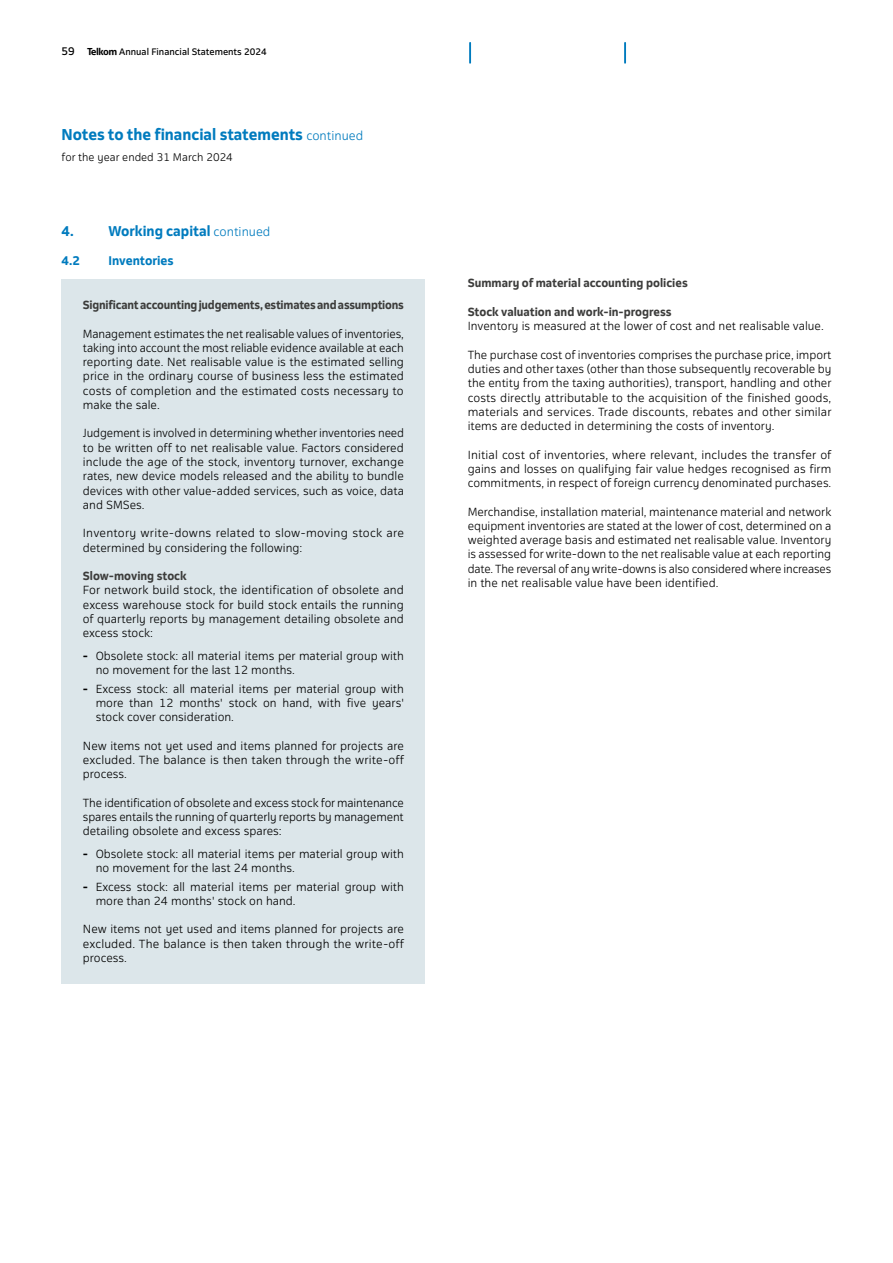
<style>
.page{position:relative;width:893px;height:1263px;background:#fff}
.page>*{position:absolute;margin:0;border:0;box-sizing:border-box;transform-origin:0 0}
.t1{font:700 15px "Telkom 123";color:#007bbe}
._24___Notes_L1_AFS{font:700 13.5px "Telkom 123";color:#007bbe}
._24___Notes_L2_AFS{font:700 12px "Telkom 123";color:#007bbe}
.Body_Copy__23{font:300 11.25px/14.2px "Telkom 123";color:#000;text-align:justify}
.Body_Copy_Bold__23{font:700 11.25px "Telkom 123";letter-spacing:-.01em;color:#3c3c3b}
.t2{font:300 10.5px "Telkom 123";color:#000}
.t3{font:9px "Telkom 123";color:#000}
.s1{font-size:10.5px}
.s2{font-weight:700}
.s3{font-weight:300;font-size:12px}
</style>
<div class="page">
<hr style="left:469px;top:43px;width:2px;height:20px;background:#007bbe">
<hr style="left:624px;top:43px;width:2px;height:20px;background:#007bbe">
<div style="left:62px;top:279px;width:363px;height:704px;background:#dce6ea"></div>
<p class="t3" style="left:62px;top:46px;width:207px"><span class="s1">59</span> <span class="s2">Telkom</span> Annual Financial Statements 2024</p>
<h1 class="t1" style="left:62px;top:124px;width:303px">Notes to the financial statements <span class="s3">continued</span></h1>
<p class="t2" style="left:62px;top:150px;width:173px">for the year ended 31 March 2024</p>
<p class="_24___Notes_L1_AFS" style="left:62px;top:222px;width:14px">4.</p>
<p class="_24___Notes_L1_AFS" style="left:108px;top:222px;width:163px">Working capital <span class="s3">continued</span></p>
<p class="_24___Notes_L2_AFS" style="left:62px;top:252px;width:20px">4.2</p>
<p class="_24___Notes_L2_AFS" style="left:108px;top:252px;width:67px">Inventories</p>
<p class="Body_Copy_Bold__23" style="left:83px;top:298px;width:322px">Significant accounting judgements, estimates and assumptions</p>
<p class="Body_Copy__23" style="left:83px;top:326px;width:323px">Management estimates the net realisable values of inventories, taking into account the most reliable evidence available at each reporting date. Net realisable value is the estimated selling price in the ordinary course of business less the estimated costs of completion and the estimated costs necessary to make the sale.</p>
<p class="Body_Copy__23" style="left:83px;top:426px;width:323px">Judgement is involved in determining whether inventories need to be written off to net realisable value. Factors considered include the age of the stock, inventory turnover, exchange rates, new device models released and the ability to bundle devices with other value-added services, such as voice, data and SMSes.</p>
<p class="Body_Copy__23" style="left:83px;top:526px;width:323px">Inventory write-downs related to slow-moving stock are determined by considering the following:</p>
<p class="Body_Copy_Bold__23" style="left:83px;top:568px;width:105px">Slow-moving stock</p>
<p class="Body_Copy__23" style="left:83px;top:583px;width:323px">For network build stock, the identification of obsolete and excess warehouse stock for build stock entails the running of quarterly reports by management detailing obsolete and excess stock:</p>
<p class="Body_Copy__23" style="left:96px;top:648px;width:310px;text-indent:-13px"><span class="s2">-</span> Obsolete stock: all material items per material group with no movement for the last 12 months.</p>
<p class="Body_Copy__23" style="left:96px;top:681px;width:310px;text-indent:-13px"><span class="s2">-</span> Excess stock: all material items per material group with more than 12 months' stock on hand, with five years' stock cover consideration.</p>
<p class="Body_Copy__23" style="left:83px;top:738px;width:323px">New items not yet used and items planned for projects are excluded. The balance is then taken through the write-off process.</p>
<p class="Body_Copy__23" style="left:83px;top:795px;width:323px">The identification of obsolete and excess stock for maintenance spares entails the running of quarterly reports by management detailing obsolete and excess spares:</p>
<p class="Body_Copy__23" style="left:96px;top:846px;width:310px;text-indent:-13px"><span class="s2">-</span> Obsolete stock: all material items per material group with no movement for the last 24 months.</p>
<p class="Body_Copy__23" style="left:96px;top:879px;width:310px;text-indent:-13px"><span class="s2">-</span> Excess stock: all material items per material group with more than 24 months' stock on hand.</p>
<p class="Body_Copy__23" style="left:83px;top:922px;width:323px">New items not yet used and items planned for projects are excluded. The balance is then taken through the write-off process.</p>
<p class="Body_Copy_Bold__23" style="left:468px;top:276px;width:221px">Summary of material accounting policies</p>
<p class="Body_Copy_Bold__23" style="left:468px;top:304px;width:205px">Stock valuation and work-in-progress</p>
<p class="Body_Copy__23" style="left:468px;top:319px;width:358px">Inventory is measured at the lower of cost and net realisable value.</p>
<p class="Body_Copy__23" style="left:468px;top:347px;width:365px">The purchase cost of inventories comprises the purchase price, import duties and other taxes (other than those subsequently recoverable by the entity from the taxing authorities), transport, handling and other costs directly attributable to the acquisition of the finished goods, materials and services. Trade discounts, rebates and other similar items are deducted in determining the costs of inventory.</p>
<p class="Body_Copy__23" style="left:468px;top:447px;width:365px">Initial cost of inventories, where relevant, includes the transfer of gains and losses on qualifying fair value hedges recognised as firm commitments, in respect of foreign currency denominated purchases.</p>
<p class="Body_Copy__23" style="left:468px;top:504px;width:365px">Merchandise, installation material, maintenance material and network equipment inventories are stated at the lower of cost, determined on a weighted average basis and estimated net realisable value. Inventory is assessed for write-down to the net realisable value at each reporting date. The reversal of any write-downs is also considered where increases in the net realisable value have been identified.</p>
</div>
